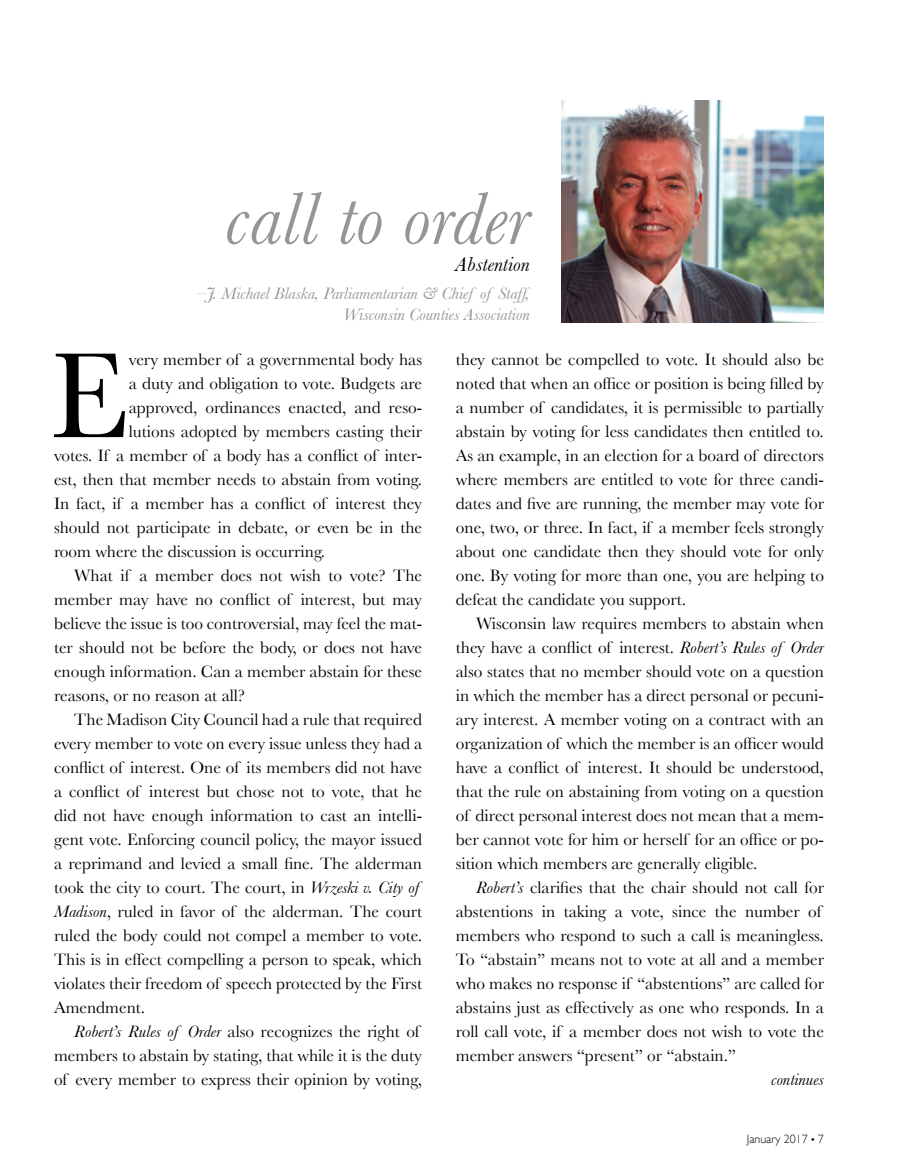
<style>
.page{position:relative;width:905px;height:1175px;background:#fff}
.page>*{position:absolute;margin:0;border:0;box-sizing:border-box;transform-origin:0 0}
.t1{font:126px "Baskerville";color:#000}
.t2{font:italic 76.5px "Baskerville";color:#939598}
.t3{font:italic 21px "Baskerville";color:#000}
.t4{font:17.25px/24px "Baskerville";color:#000;text-align:justify}
.t5{font:italic 17.25px/20.7px "Baskerville";color:#939598;text-align:right}
.t6{font:italic 17.25px "Baskerville";color:#000}
.t7{font:300 12px "Gill Sans";color:#000}
.s1{font-style:italic}
</style>
<div class="page">
<img style="left:561px;top:101px;width:263px;height:221px">
<h2 class="t2" style="left:225px;top:173px;width:306px">call to order</h2>
<p class="t3" style="left:455px;top:252px;width:76px">Abstention</p>
<p class="t5" style="left:198px;top:283px;width:333px">–J. Michael Blaska, Parliamentarian &amp; Chief of Staff,<br>Wisconsin Counties Association</p>
<h1 class="t1" style="left:50px;top:322px;width:80px">E</h1>
<p class="t4" style="left:129px;top:347px;width:295px">very member of a governmental body has</p>
<p class="t4" style="left:129px;top:371px;width:295px">a duty and obligation to vote. Budgets are</p>
<p class="t4" style="left:129px;top:395px;width:295px">approved, ordinances enacted, and reso-</p>
<p class="t4" style="left:129px;top:419px;width:295px">lutions adopted by members casting their</p>
<p class="t4" style="left:54px;top:443px;width:369px">votes. If a member of a body has a conflict of inter-</p>
<p class="t4" style="left:54px;top:467px;width:369px">est, then that member needs to abstain from voting.</p>
<p class="t4" style="left:54px;top:491px;width:369px">In fact, if a member has a conflict of interest they</p>
<p class="t4" style="left:54px;top:515px;width:369px">should not participate in debate, or even be in the</p>
<p class="t4" style="left:54px;top:539px;width:273px">room where the discussion is occurring.</p>
<p class="t4" style="left:74px;top:563px;width:349px">What if a member does not wish to vote? The</p>
<p class="t4" style="left:54px;top:587px;width:369px">member may have no conflict of interest, but may</p>
<p class="t4" style="left:54px;top:611px;width:369px">believe the issue is too controversial, may feel the mat-</p>
<p class="t4" style="left:54px;top:635px;width:369px">ter should not be before the body, or does not have</p>
<p class="t4" style="left:54px;top:659px;width:369px">enough information. Can a member abstain for these</p>
<p class="t4" style="left:54px;top:683px;width:192px">reasons, or no reason at all?</p>
<p class="t4" style="left:74px;top:707px;width:349px">The Madison City Council had a rule that required</p>
<p class="t4" style="left:54px;top:731px;width:369px">every member to vote on every issue unless they had a</p>
<p class="t4" style="left:54px;top:755px;width:369px">conflict of interest. One of its members did not have</p>
<p class="t4" style="left:54px;top:779px;width:369px">a conflict of interest but chose not to vote, that he</p>
<p class="t4" style="left:54px;top:803px;width:369px">did not have enough information to cast an intelli-</p>
<p class="t4" style="left:54px;top:827px;width:369px">gent vote. Enforcing council policy, the mayor issued</p>
<p class="t4" style="left:54px;top:851px;width:369px">a reprimand and levied a small fine. The alderman</p>
<p class="t4" style="left:54px;top:875px;width:366px">took the city to court. The court, in <span class="s1">Wrzeski v. City of</span></p>
<p class="t4" style="left:54px;top:899px;width:369px"><span class="s1">Madison</span>, ruled in favor of the alderman. The court</p>
<p class="t4" style="left:54px;top:923px;width:369px">ruled the body could not compel a member to vote.</p>
<p class="t4" style="left:54px;top:947px;width:369px">This is in effect compelling a person to speak, which</p>
<p class="t4" style="left:54px;top:971px;width:369px">violates their freedom of speech protected by the First</p>
<p class="t4" style="left:54px;top:995px;width:93px">Amendment.</p>
<p class="t4" style="left:74px;top:1019px;width:347px"><span class="s1">Robert’s Rules of Order</span> also recognizes the right of</p>
<p class="t4" style="left:54px;top:1043px;width:369px">members to abstain by stating, that while it is the duty</p>
<p class="t4" style="left:54px;top:1067px;width:369px">of every member to express their opinion by voting,</p>
<p class="t4" style="left:456px;top:347px;width:369px">they cannot be compelled to vote. It should also be noted that when an office or position is being filled by a number of candidates, it is permissible to partially abstain by voting for less candidates then entitled to.<br>As an example, in an election for a board of directors where members are entitled to vote for three candi&shy;dates and five are running, the member may vote for one, two, or three. In fact, if a member feels strongly about one candidate then they should vote for only one. By voting for more than one, you are helping to defeat the candidate you support.</p>
<p class="t4" style="left:456px;top:611px;width:369px;text-indent:20px">Wisconsin law requires members to abstain when they have a conflict of interest. <span class="s1">Robert’s Rules of Order </span>also states that no member should vote on a question in which the member has a direct personal or pecuni&shy;ary interest. A member voting on a contract with an organization of which the member is an officer would have a conflict of interest. It should be understood, that the rule on abstaining from voting on a question of direct personal interest does not mean that a mem&shy;ber cannot vote for him or herself for an office or po&shy;sition which members are generally eligible.</p>
<p class="t4" style="left:456px;top:875px;width:369px;text-align:left;text-indent:20px"><span class="s1">Robert’s</span> clarifies that the chair should not call for abstentions in taking a vote, since the number of members who respond to such a call is meaningless.<br>To “abstain” means not to vote at all and a member who makes no response if “abstentions” are called for abstains just as effectively as one who responds. In a roll call vote, if a member does not wish to vote the member answers “present” or “abstain.”</p>
<p class="t6" style="left:771px;top:1069px;width:54px">continues</p>
<p class="t7" style="left:746px;top:1131px;width:79px">January 2017 ◆ 7</p>
</div>
